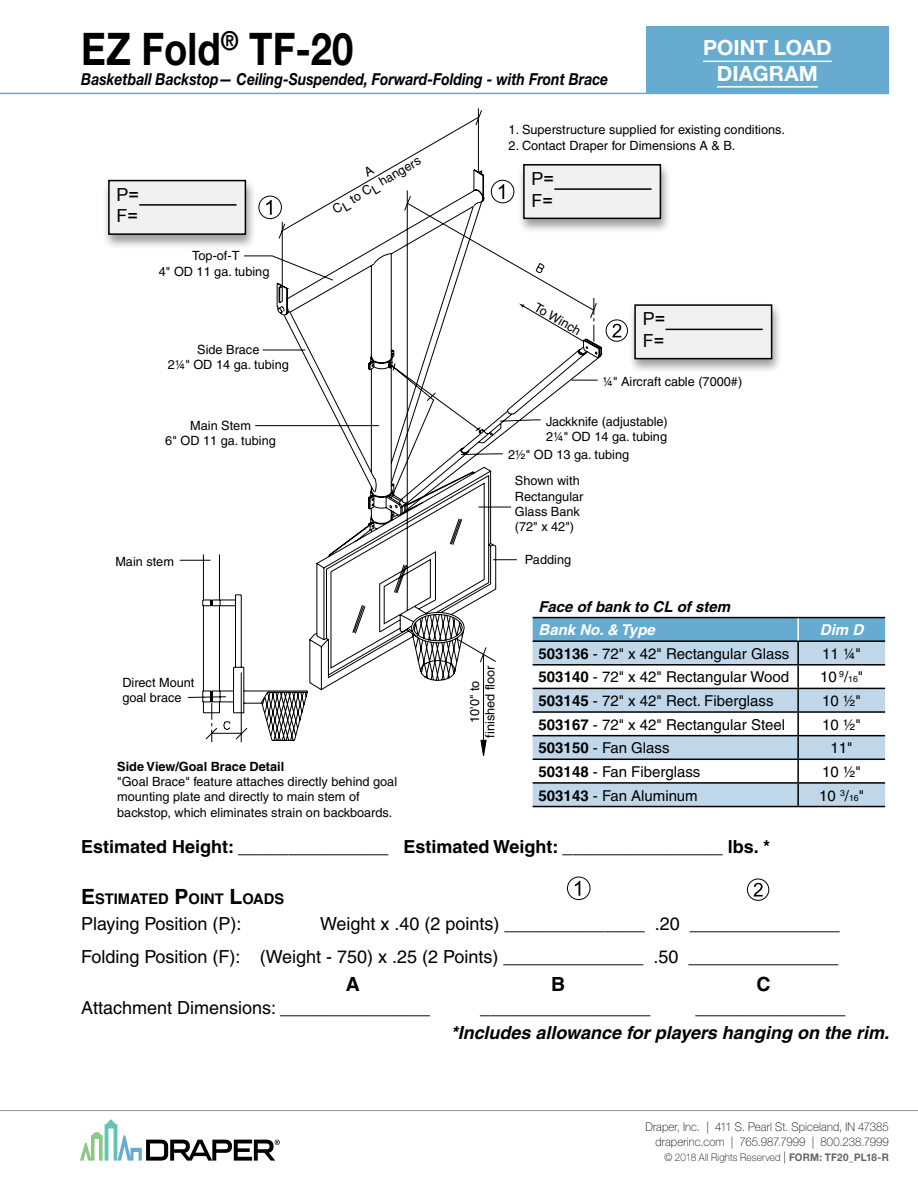
<style>
.page{position:relative;width:918px;height:1188px;background:#fff}
.page>*{position:absolute;margin:0;border:0;box-sizing:border-box;transform-origin:0 0}
.t1{font:700 45px "Helvetica Neue LT Std";color:#000;scale:.85 1}
.t2{font:700 21px/25.5px "Helvetica Neue LT Std";letter-spacing:.005em;color:#fff;text-align:center}
.t3{font:700 19.5px "Helvetica";color:#000}
.t4{font:18px/33px "Helvetica";color:#000;text-align:right}
.t5{font:700 18px "Helvetica";color:#000}
.t6{font:italic 700 18px "Helvetica";color:#000}
.t7{font:18px/21.6px "Arial";color:#000}
.t8{font:italic 700 16.5px "Helvetica Neue LT Std";color:#000;scale:.85 1}
.t9{font:15px "Helvetica";color:#000}
.t10{font:italic 700 15px "Helvetica";color:#000}
.t11{font:italic 700 15px "Helvetica";color:#fff}
.t12{font:700 14.7px "Helvetica";color:#000}
.t13{font:12.75px/15.3px "Helvetica";color:#000;text-align:center}
.t14{font:700 12.75px "Helvetica";color:#000}
.t15{font:100 12px/15px "Helvetica Neue LT Std";letter-spacing:.01em;color:#000;text-align:right;scale:.94 1}
.t16{font:100 10.5px "Helvetica Neue LT Std";letter-spacing:.015em;color:#000;scale:.94 1}
.s1{font-weight:700}
.s2{font-size:8.7px}
.s3{font-size:21px}
.s4{font-size:12px}
.s5{font-weight:700;color:#636466}
</style>
<div class="page">
<svg style="left:276px;top:108px;width:221px;height:93px"></svg>
<svg style="left:481px;top:743px;width:6px;height:13px"></svg>
<svg style="left:179px;top:201px;width:424px;height:513px"></svg>
<svg style="left:233px;top:206px;width:368px;height:537px"></svg>
<svg style="left:205px;top:703px;width:43px;height:39px"></svg>
<svg style="left:519px;top:303px;width:66px;height:40px"></svg>
<div style="left:533px;top:618px;width:352px;height:22px;background:#67abd1"></div>
<svg style="left:533px;top:642px;width:352px;height:164px;fill:#c0d7e9"></svg>
<hr style="left:533px;top:640px;width:265px;height:2px;background:#000">
<hr style="left:798px;top:640px;width:87px;height:2px;background:#000">
<hr style="left:797px;top:642px;width:2px;height:22px;background:#000">
<hr style="left:533px;top:664px;width:265px;height:2px;background:#000">
<hr style="left:798px;top:664px;width:87px;height:2px;background:#000">
<hr style="left:797px;top:666px;width:2px;height:22px;background:#000">
<hr style="left:533px;top:688px;width:265px;height:1px;background:#000">
<hr style="left:798px;top:688px;width:87px;height:1px;background:#000">
<hr style="left:797px;top:689px;width:2px;height:22px;background:#000">
<hr style="left:533px;top:711px;width:265px;height:2px;background:#000">
<hr style="left:798px;top:711px;width:87px;height:2px;background:#000">
<hr style="left:797px;top:713px;width:2px;height:22px;background:#000">
<hr style="left:533px;top:735px;width:265px;height:1px;background:#000">
<hr style="left:798px;top:735px;width:87px;height:1px;background:#000">
<hr style="left:797px;top:736px;width:2px;height:23px;background:#000">
<hr style="left:533px;top:759px;width:265px;height:1px;background:#000">
<hr style="left:798px;top:759px;width:87px;height:1px;background:#000">
<hr style="left:797px;top:760px;width:2px;height:22px;background:#000">
<hr style="left:533px;top:782px;width:265px;height:2px;background:#000">
<hr style="left:798px;top:782px;width:87px;height:2px;background:#000">
<hr style="left:797px;top:784px;width:2px;height:22px;background:#000">
<hr style="left:533px;top:617px;width:265px;height:1px;background:#000">
<hr style="left:798px;top:617px;width:87px;height:1px;background:#000">
<hr style="left:533px;top:806px;width:265px;height:1px;background:#000">
<hr style="left:798px;top:806px;width:87px;height:1px;background:#000">
<hr style="left:797px;top:618px;width:2px;height:22px;background:#fff">
<div style="left:259px;top:196px;width:23px;height:23px;border:1px solid #000;border-radius:50%"></div>
<svg style="left:266px;top:200px;width:6px;height:15px"></svg>
<div style="left:102px;top:178px;width:155px;height:72px;background:#000;opacity:.4"></div>
<div style="left:109px;top:181px;width:136px;height:53px;background:#f1f1f2"></div>
<div style="left:108px;top:180px;width:138px;height:55px;border:2px solid #000"></div>
<hr style="left:139px;top:204px;width:98px;height:2px;background:#000">
<svg style="left:612px;top:324px;width:9px;height:13px"></svg>
<div style="left:606px;top:320px;width:22px;height:22px;border:1px solid #000;border-radius:50%"></div>
<div style="left:628px;top:302px;width:155px;height:72px;background:#000;opacity:.4"></div>
<div style="left:635px;top:305px;width:137px;height:54px;background:#f1f1f2"></div>
<div style="left:634px;top:304px;width:138px;height:55px;border:2px solid #000"></div>
<hr style="left:666px;top:329px;width:97px;height:1px;background:#000">
<div style="left:491px;top:180px;width:23px;height:23px;border:1px solid #000;border-radius:50%"></div>
<svg style="left:499px;top:184px;width:5px;height:15px"></svg>
<div style="left:517px;top:162px;width:155px;height:72px;background:#000;opacity:.4"></div>
<div style="left:524px;top:165px;width:136px;height:53px;background:#f1f1f2"></div>
<div style="left:523px;top:164px;width:138px;height:55px;border:2px solid #000"></div>
<hr style="left:554px;top:188px;width:98px;height:2px;background:#000">
<div style="left:567px;top:877px;width:23px;height:23px;border:1px solid #000;border-radius:50%"></div>
<svg style="left:575px;top:881px;width:5px;height:15px"></svg>
<svg style="left:754px;top:883px;width:9px;height:14px"></svg>
<div style="left:747px;top:879px;width:22px;height:22px;border:1px solid #000;border-radius:50%"></div>
<hr style="left:0;top:1110px;width:918px;height:1px;background:#939598">
<hr style="left:0;top:93px;width:889px;height:1px;background:#67abd1">
<div style="left:646px;top:27px;width:243px;height:67px;background:#67abd1"></div>
<hr style="left:703px;top:61px;width:129px;height:1px;background:#fff">
<hr style="left:717px;top:86px;width:101px;height:2px;background:#fff">
<svg style="left:80px;top:1119px;width:200px;height:42px"></svg>
<h1 class="t1" style="left:81px;top:21px;width:322px">EZ Fold<sup>®</sup> TF-20</h1>
<p class="t8" style="left:81px;top:69px;width:621px">Basketball Backstop— Ceiling-Suspended, Forward-Folding - with Front Brace</p>
<h2 class="t2" style="left:703px;top:34px;width:130px">POINT LOAD<br>DIAGRAM</h2>
<h3 class="t7" style="left:117px;top:184px;width:24px">P=<br>F=</h3>
<p class="t13" style="left:159px;top:248px;width:112px">Top-of-T<br>4" OD 11 ga. tubing</p>
<p class="t13" style="left:168px;top:342px;width:123px">Side Brace<br>2¼" OD 14 ga. tubing</p>
<p class="t13" style="left:165px;top:418px;width:112px">Main Stem<br>6" OD 11 ga. tubing</p>
<p class="t13" style="left:322px;top:190px;width:101px;rotate:-30deg">A<br>CL to CL hangers</p>
<p class="t13" style="left:115px;top:554px;width:60px">Main stem</p>
<p class="t13" style="left:122px;top:675px;width:74px;text-align:left">Direct Mount goal brace</p>
<p class="t14" style="left:117px;top:759px;width:169px">Side View/Goal Brace Detail</p>
<p class="t13" style="left:117px;top:774px;width:281px;text-align:left">"Goal Brace" feature attaches directly behind goal mounting plate and directly to main stem of backstop, which eliminates strain on backboards.</p>
<p class="t13" style="left:509px;top:122px;width:278px">1. Superstructure supplied for existing conditions.</p>
<p class="t13" style="left:509px;top:138px;width:228px">2. Contact Draper for Dimensions A &amp; B.</p>
<h3 class="t7" style="left:532px;top:168px;width:24px">P=<br>F=</h3>
<p class="t13" style="left:539px;top:299px;width:53px;rotate:30deg">To Winch</p>
<h3 class="t7" style="left:643px;top:308px;width:24px">P=<br>F=</h3>
<p class="t13" style="left:602px;top:373px;width:141px">¼" Aircraft cable (7000#)</p>
<p class="t13" style="left:546px;top:414px;width:123px;text-align:left">Jackknife (adjustable)<br>2¼" OD 14 ga. tubing</p>
<p class="t13" style="left:508px;top:447px;width:123px">2½" OD 13 ga. tubing</p>
<p class="t13" style="left:515px;top:473px;width:70px;text-align:left">Shown with<br>Rectangular<br>Glass Bank (72" x 42")</p>
<p class="t13" style="left:525px;top:551px;width:48px">Padding</p>
<p class="t13" style="left:467px;top:738px;width:74px;rotate:-90deg">10'0" to finished floor</p>
<p class="t10" style="left:539px;top:597px;width:193px">Face of bank to CL of stem</p>
<p class="t11" style="left:539px;top:621px;width:118px">Bank No. &amp; Type</p>
<p class="t11" style="left:820px;top:621px;width:45px">Dim D</p>
<p class="t9" style="left:539px;top:645px;width:252px"><span class="s1">503136</span> - 72" x 42" Rectangular Glass</p>
<p class="t9" style="left:822px;top:645px;width:40px">11 ¼"</p>
<p class="t9" style="left:539px;top:668px;width:252px"><span class="s1">503140</span> - 72" x 42" Rectangular Wood</p>
<p class="t9" style="left:820px;top:668px;width:45px">10 <sup>9</sup>/<span class="s2">16</span>"</p>
<p class="t9" style="left:539px;top:692px;width:236px"><span class="s1">503145</span> - 72" x 42" Rect. Fiberglass</p>
<p class="t9" style="left:822px;top:692px;width:40px">10 ½"</p>
<p class="t9" style="left:539px;top:716px;width:248px"><span class="s1">503167</span> - 72" x 42" Rectangular Steel</p>
<p class="t9" style="left:822px;top:716px;width:40px">10 ½"</p>
<p class="t9" style="left:539px;top:739px;width:132px"><span class="s1">503150</span> - Fan Glass</p>
<p class="t9" style="left:831px;top:739px;width:24px">11"</p>
<p class="t9" style="left:539px;top:763px;width:163px"><span class="s1">503148</span> - Fan Fiberglass</p>
<p class="t9" style="left:822px;top:763px;width:40px">10 ½"</p>
<p class="t9" style="left:539px;top:787px;width:161px"><span class="s1">503143</span> - Fan Aluminum</p>
<p class="t9" style="left:819px;top:787px;width:46px">10 <sup>3</sup>/<span class="s2">16</span>"</p>
<h3 class="t5" style="left:81px;top:836px;width:691px">Estimated Height: _______________ Estimated Weight: ________________ lbs. *</h3>
<p class="t12" style="left:81px;top:890px;width:205px"><span class="s3">E</span>STIMATED <span class="s3">P</span>OINT <span class="s3">L</span>OADS</p>
<h3 class="t4" style="left:81px;top:907px;width:162px">Playing Position (P):</h3>
<h3 class="t4" style="left:81px;top:907px;width:760px">Weight x .40 (2 points) ______________ .20 _______________<br>Folding Position (F): (Weight - 750) x .25 (2 Points) ______________ .50 _______________</h3>
<h3 class="t4" style="left:81px;top:991px;width:351px">Attachment Dimensions: _______________</h3>
<h3 class="t4" style="left:480px;top:991px;width:172px">_________________</h3>
<h3 class="t4" style="left:696px;top:991px;width:152px">_______________</h3>
<h3 class="t6" style="left:451px;top:1022px;width:440px">*Includes allowance for players hanging on the rim.</h3>
<h3 class="t3" style="left:346px;top:973px;width:16px">A</h3>
<h3 class="t3" style="left:551px;top:973px;width:16px">B</h3>
<h3 class="t3" style="left:756px;top:973px;width:16px">C</h3>
<p class="t15" style="left:645px;top:1119px;width:261px">Draper, Inc. | 411 S. Pearl St. Spiceland, IN 47385 draperinc.com | 765.987.7999 | 800.238.7999</p>
<p class="t16" style="left:664px;top:1151px;width:240px">© 2018 All Rights Reserved <span class="s4">|</span> <span class="s5">FORM: TF20_PL18-R</span></p>
</div>
